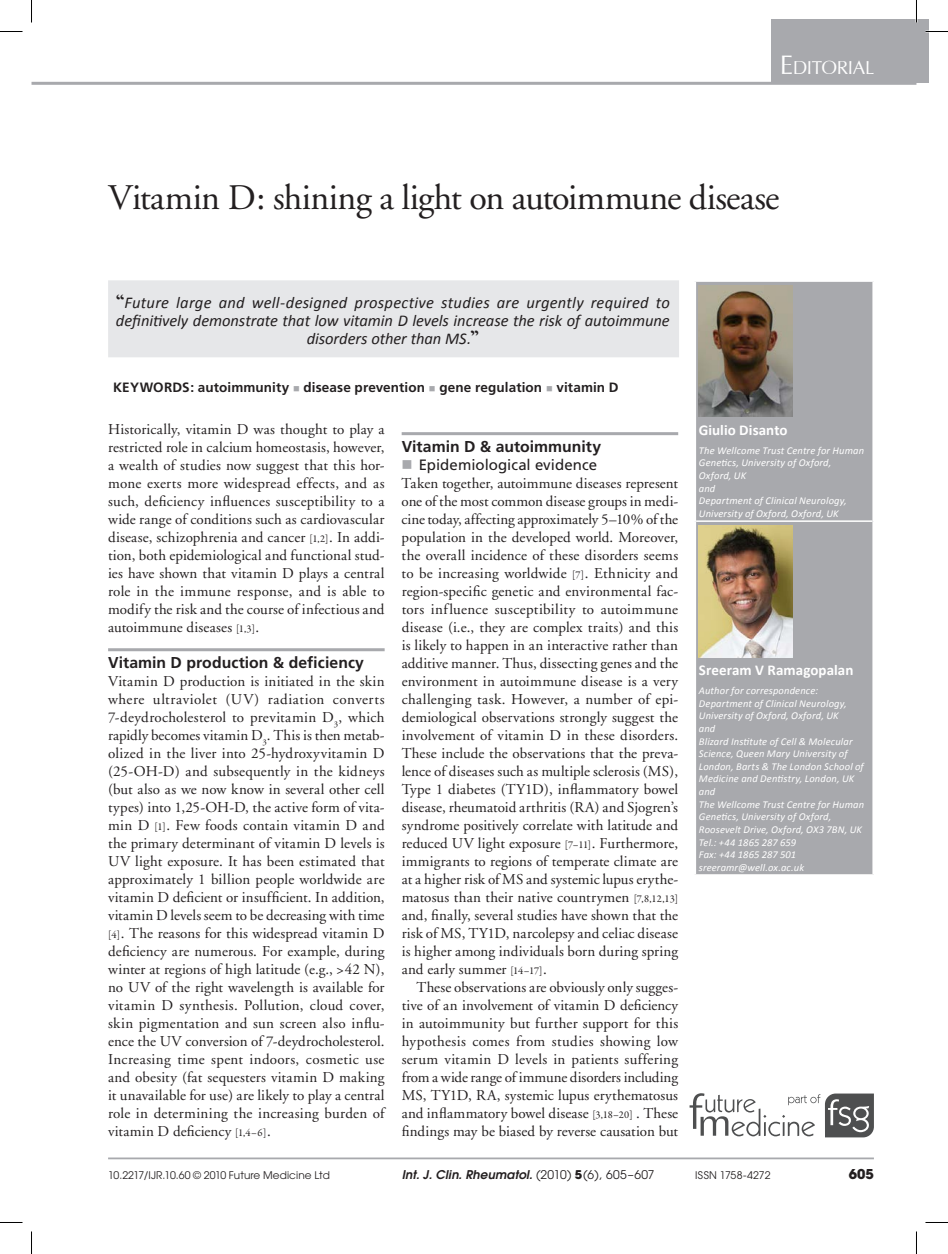
<style>
.page{position:relative;width:948px;height:1254px;background:#fff}
.page>*{position:absolute;margin:0;border:0;box-sizing:border-box;transform-origin:0 0}
.t1{font:36px "Adobe Garamond";letter-spacing:-.015em;color:#231f20}
.t2{font:29.4px "Iris UPC";letter-spacing:-.01em;color:#fff}
.t3{font:italic 16.5px/18px "Calibri";color:#231f20;text-align:center}
.t4{font:700 15.75px "Frutiger";letter-spacing:.005em;color:#231f20}
.t5{font:15px/18px "Adobe Garamond";letter-spacing:.01em;color:#231f20;text-align:justify}
.t6{font:700 15px "Calibri";letter-spacing:.005em;color:#fff}
.t7{font:15px "Frutiger";color:#231f20}
.t8{font:700 13.5px "Frutiger";letter-spacing:.01em;color:#231f20}
.t9{font:700 13.5px "Avant Garde";color:#231f20}
.t10{font:italic 600 12px "Avant Garde";letter-spacing:.02em;color:#231f20}
.t11{font:italic 10.5px/12.6px "Calibri";letter-spacing:.015em;color:#fff}
.t12{font:10.5px "Avant Garde";letter-spacing:.005em;color:#231f20}
.s1{font-size:42px}
.s2{font-family:"Californian FB";font-weight:700;font-style:normal;font-size:21px}
.s3{color:#a8a9ad}
.s4{font-family:"Garamond Premr Pro";font-size:10.5px}
.s5{font-weight:400;font-style:normal}
.s6{font-weight:700;font-style:normal}
</style>
<div class="page">
<svg style="left:689px;top:1093px;width:184px;height:44px"></svg>
<div style="left:771px;top:19px;width:158px;height:64px;background:#a8a9ad"></div>
<hr style="left:108px;top:1157px;width:765px;height:2px;background:#a8a9ad">
<hr style="left:32px;top:82px;width:884px;height:3px;background:#a8a9ad">
<div style="left:108px;top:280px;width:571px;height:77px;background:#e6e7e9"></div>
<div style="left:696px;top:282px;width:176px;height:592px;background:#a8a9ad"></div>
<hr style="left:696px;top:520px;width:176px;height:2px;background:#fff">
<img style="left:698px;top:285px;width:94px;height:132px">
<img style="left:698px;top:525px;width:94px;height:132px">
<hr style="left:108px;top:648px;width:276px;height:3px;background:#a8a9ad">
<hr style="left:401px;top:432px;width:277px;height:3px;background:#a8a9ad">
<hr style="left:915px;top:0;width:2px;height:23px;background:#fff">
<svg style="left:0;top:31px;width:22px;height:1px"></svg>
<svg style="left:925px;top:31px;width:22px;height:1px"></svg>
<svg style="left:0;top:1222px;width:22px;height:1px"></svg>
<svg style="left:925px;top:1222px;width:22px;height:1px"></svg>
<svg style="left:31px;top:0;width:1px;height:23px"></svg>
<svg style="left:31px;top:1231px;width:1px;height:23px"></svg>
<svg style="left:916px;top:0;width:1px;height:23px"></svg>
<svg style="left:916px;top:1231px;width:1px;height:23px"></svg>
<h2 class="t2" style="left:779px;top:46px;width:96px"><span class="s1">E</span>ditorial</h2>
<h1 class="t1" style="left:108px;top:179px;width:673px">Vitamin D: shining a light on autoimmune disease</h1>
<p class="t3" style="left:116px;top:293px;width:555px"><span class="s2">“</span>Future large and well-designed prospective studies are urgently required to definitively demonstrate that low vitamin D levels increase the risk of autoimmune disorders other than MS.<span class="s2">”</span></p>
<p class="t8" style="left:113px;top:380px;width:507px">KEYWORDS: autoimmunity <span class="s3">■</span> disease prevention <span class="s3">■</span> gene regulation <span class="s3">■</span> vitamin D</p>
<p class="t5" style="left:108px;top:421px;width:278px">Historically, vitamin D was thought to play a restricted role in calcium homeostasis, however, a wealth of studies now suggest that this hor‑ mone exerts more widespread effects, and as such, deficiency influences susceptibility to a wide range of conditions such as cardiovascular disease, schizophrenia and cancer <span class="s4">[1,2]</span>. In addi‑ tion, both epidemiological and functional stud‑ ies have shown that vitamin D plays a central role in the immune response, and is able to modify the risk and the course of infectious and autoimmune diseases <span class="s4">[1,3]</span>.</p>
<p class="t4" style="left:108px;top:653px;width:257px">Vitamin D production &amp; deficiency</p>
<p class="t5" style="left:108px;top:673px;width:278px">Vitamin D production is initiated in the skin where ultraviolet (UV) radiation converts 7‑deydrocholesterol to previtamin D<sub>3</sub>, which rapidly becomes vitamin D<sub>3</sub>. This is then metab‑ olized in the liver into 25‑hydroxyvitamin D (25‑OH‑D) and subsequently in the kidneys (but also as we now know in several other cell types) into 1,25‑OH‑D, the active form of vita‑ min D <span class="s4">[1]</span>. Few foods contain vitamin D and the primary determinant of vitamin D levels is UV light exposure. It has been estimated that approximately 1 billion people worldwide are vitamin D deficient or insufficient. In addition, vitamin D levels seem to be decreasing with time <span class="s4">[4]</span>. The reasons for this widespread vitamin D deficiency are numerous. For example, during winter at regions of high latitude (e.g., &gt;42 N), no UV of the right wavelength is available for vitamin D synthesis. Pollution, cloud cover, skin pigmentation and sun screen also influ‑ ence the UV conversion of 7‑deydrocholesterol.<br>Increasing time spent indoors, cosmetic use and obesity (fat sequesters vitamin D making it unavailable for use) are likely to play a central role in determining the increasing burden of vitamin D deficiency <span class="s4">[1,4–6]</span>.</p>
<p class="t4" style="left:401px;top:437px;width:201px">Vitamin D &amp; autoimmunity</p>
<p class="t7" style="left:418px;top:456px;width:180px">Epidemiological evidence</p>
<p class="t5" style="left:401px;top:475px;width:278px">Taken together, autoimmune diseases represent one of the most common disease groups in medi‑ cine today, affecting approximately 5–10% of the population in the developed world. Moreover, the overall incidence of these disorders seems to be increasing worldwide <span class="s4">[7]</span>. Ethnicity and region-specific genetic and environmental fac‑ tors influence susceptibility to autoimmune disease (i.e., they are complex traits) and this is likely to happen in an interactive rather than additive manner. Thus, dissecting genes and the environment in autoimmune disease is a very challenging task. However, a number of epi‑ demiological observations strongly suggest the involvement of vitamin D in these disorders.<br>These include the observations that the preva‑ lence of diseases such as multiple sclerosis (MS), Type 1 diabetes (TY1D), inflammatory bowel disease, rheumatoid arthritis (RA) and Sjogren’s syndrome positively correlate with latitude and reduced UV light exposure <span class="s4">[7–11]</span>. Furthermore, immigrants to regions of temperate climate are at a higher risk of MS and systemic lupus erythe‑ matosus than their native countrymen <span class="s4">[7,8,12,13] </span>and, finally, several studies have shown that the risk of MS, TY1D, narcolepsy and celiac disease is higher among individuals born during spring and early summer <span class="s4">[14–17]</span>.</p>
<p class="t5" style="left:401px;top:979px;width:278px;text-indent:15px">These observations are obviously only sugges‑ tive of an involvement of vitamin D deficiency in autoimmunity but further support for this hypothesis comes from studies showing low serum vitamin D levels in patients suffering from a wide range of immune disorders including MS, TY1D, RA, systemic lupus erythematosus and inflammatory bowel disease <span class="s4">[3,18–20]</span> . These findings may be biased by reverse causation but</p>
<p class="t6" style="left:698px;top:420px;width:90px">Giulio Disanto</p>
<p class="t11" style="left:698px;top:443px;width:167px">The Wellcome Trust Centre for Human<br>Genetics, University of Oxford,<br>Oxford, UK<br>and<br>Department of Clinical Neurology,<br>University of Oxford, Oxford, UK</p>
<p class="t6" style="left:698px;top:661px;width:156px">Sreeram V Ramagopalan</p>
<p class="t11" style="left:698px;top:684px;width:167px">Author for correspondence:<br>Department of Clinical Neurology,<br>University of Oxford, Oxford, UK<br>and<br>Blizard Institute of Cell &amp; Molecular<br>Science, Queen Mary University of<br>London, Barts &amp; The London School of<br>Medicine and Dentistry, London, UK and<br>The Wellcome Trust Centre for Human<br>Genetics, University of Oxford,<br>Roosevelt Drive, Oxford, OX3 7BN, UK<br>Tel.: +44 1865 287 659<br>Fax: +44 1865 287 501 sreeramr@well.ox.ac.uk</p>
<p class="t12" style="left:108px;top:1169px;width:223px">10.2217/IJR.10.60 © 2010 Future Medicine Ltd</p>
<p class="t10" style="left:401px;top:1166px;width:254px">Int. J. Clin. Rheumatol. <span class="s5">(2010)</span> <span class="s6">5</span><span class="s5">(6), 605–607</span></p>
<p class="t12" style="left:695px;top:1169px;width:77px">ISSN 1758-4272</p>
<p class="t9" style="left:848px;top:1164px;width:27px">605</p>
</div>
